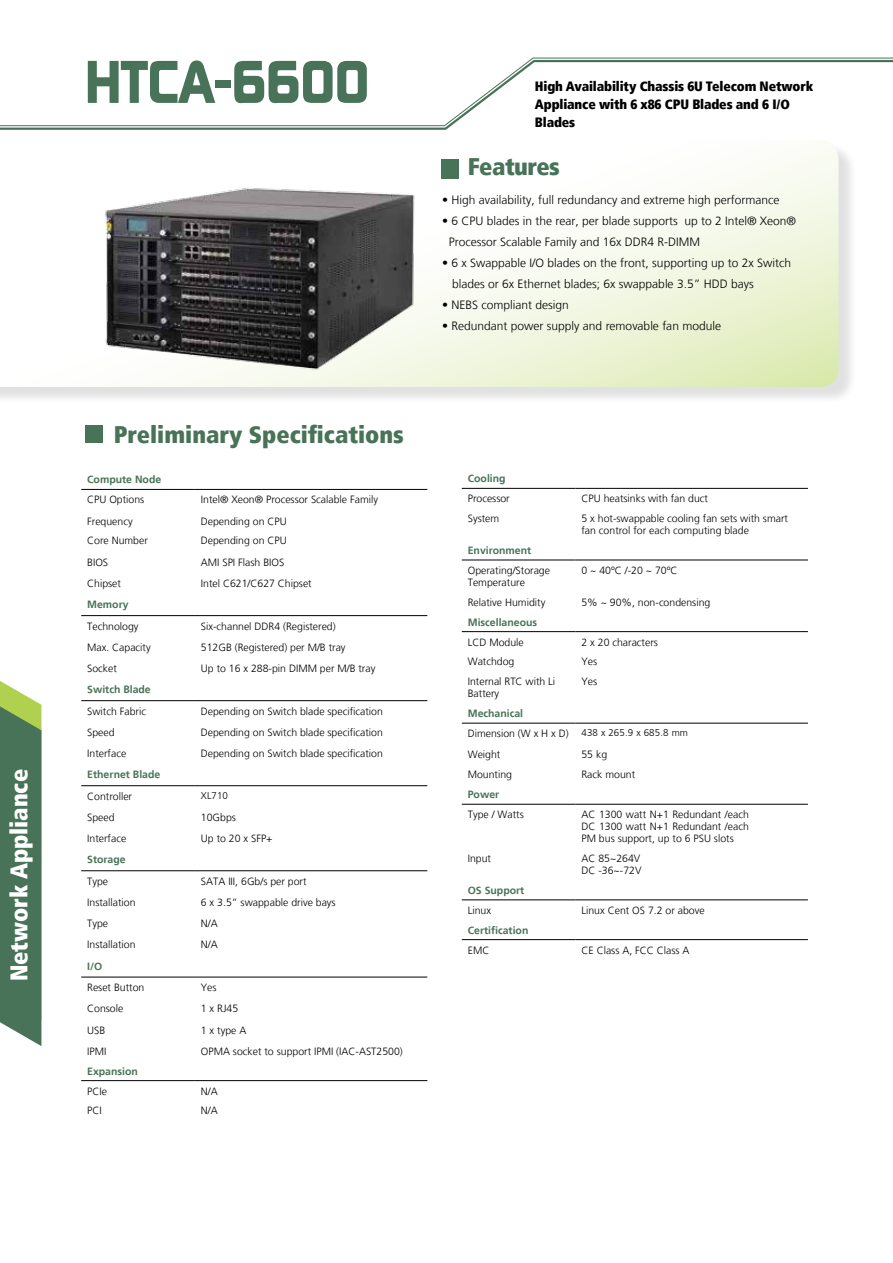
<style>
.page{position:relative;width:893px;height:1263px;background:#fff}
.page>*{position:absolute;margin:0;border:0;box-sizing:border-box;transform-origin:0 0}
.t1{font:700 60px "Continuum";letter-spacing:-.02em;color:#487358}
.t2{font:900 condensed 24px "Frutiger LT";color:#487358}
.t3{font:900 condensed 24px "Frutiger LT";color:#fff}
.t4{font:900 condensed 24px "Frutiger LT";letter-spacing:-.02em;color:#487358}
.t5{font:900 condensed 13.5px/18px "Frutiger LT";letter-spacing:-.01em;color:#000}
.t6{font:300 12px/21px "Frutiger LT";color:#000}
.t7{font:300 10.5px/12px "Frutiger LT";color:#000}
.t8{font:700 10.5px "Frutiger LT";color:#487358}
.t9{font:300 9.75px "Frutiger LT";letter-spacing:.015em;color:#000}
.s1{font-size:10.5px}
</style>
<div class="page">
<svg style="left:0;top:126px;width:451px;height:4px;background:#8ea998"></svg>
<svg style="left:0;top:57px;width:893px;height:69px"></svg>
<svg style="left:0;top:681px;width:41px;height:365px;background:#5b8262"></svg>
<div style="left:0;top:143px;width:857px;height:263px;background:#000;opacity:.25"></div>
<svg style="left:0;top:143px;width:838px;height:244px"></svg>
<hr style="left:81px;top:489px;width:114px;height:1px;background:#000">
<hr style="left:195px;top:489px;width:232px;height:1px;background:#000">
<hr style="left:81px;top:615px;width:114px;height:1px;background:#000">
<hr style="left:195px;top:615px;width:232px;height:1px;background:#000">
<hr style="left:81px;top:700px;width:114px;height:1px;background:#000">
<hr style="left:195px;top:700px;width:232px;height:1px;background:#000">
<hr style="left:81px;top:870px;width:114px;height:1px;background:#000">
<hr style="left:195px;top:870px;width:232px;height:1px;background:#000">
<hr style="left:81px;top:977px;width:114px;height:1px;background:#000">
<hr style="left:195px;top:977px;width:232px;height:1px;background:#000">
<hr style="left:81px;top:1080px;width:114px;height:1px;background:#000">
<hr style="left:195px;top:1080px;width:232px;height:1px;background:#000">
<hr style="left:81px;top:785px;width:114px;height:1px;background:#000">
<hr style="left:195px;top:785px;width:232px;height:1px;background:#000">
<hr style="left:462px;top:560px;width:113px;height:1px;background:#000">
<hr style="left:575px;top:560px;width:233px;height:1px;background:#000">
<hr style="left:462px;top:723px;width:113px;height:1px;background:#000">
<hr style="left:575px;top:723px;width:233px;height:1px;background:#000">
<hr style="left:462px;top:939px;width:113px;height:1px;background:#000">
<hr style="left:575px;top:939px;width:233px;height:1px;background:#000">
<hr style="left:462px;top:488px;width:113px;height:1px;background:#000">
<hr style="left:575px;top:488px;width:233px;height:1px;background:#000">
<hr style="left:462px;top:804px;width:113px;height:1px;background:#000">
<hr style="left:575px;top:804px;width:233px;height:1px;background:#000">
<hr style="left:462px;top:899px;width:113px;height:1px;background:#000">
<hr style="left:575px;top:899px;width:233px;height:1px;background:#000">
<hr style="left:462px;top:631px;width:113px;height:1px;background:#000">
<hr style="left:575px;top:631px;width:233px;height:1px;background:#000">
<div style="left:85px;top:426px;width:17px;height:17px;background:#487358"></div>
<div style="left:441px;top:160px;width:17px;height:19px;background:#487358"></div>
<img style="left:85px;top:143px;width:349px;height:250px">
<h2 class="t3" style="left:5px;top:981px;width:214px;rotate:-90deg">Network Appliance</h2>
<h1 class="t1" style="left:85px;top:42px;width:286px">HTCA-6600</h1>
<h2 class="t2" style="left:114px;top:419px;width:292px">Preliminary Specifications</h2>
<p class="t8" style="left:87px;top:474px;width:76px">Compute Node</p>
<p class="t7" style="left:87px;top:494px;width:59px">CPU Options</p>
<p class="t7" style="left:201px;top:494px;width:179px">Intel® Xeon® Processor Scalable Family</p>
<p class="t7" style="left:87px;top:515px;width:47px">Frequency</p>
<p class="t7" style="left:201px;top:515px;width:87px">Depending on CPU</p>
<p class="t7" style="left:87px;top:535px;width:62px">Core Number</p>
<p class="t7" style="left:201px;top:535px;width:87px">Depending on CPU</p>
<p class="t7" style="left:87px;top:556px;width:22px">BIOS</p>
<p class="t7" style="left:201px;top:556px;width:85px">AMI SPI Flash BIOS</p>
<p class="t7" style="left:87px;top:577px;width:35px">Chipset</p>
<p class="t7" style="left:201px;top:577px;width:112px">Intel C621/C627 Chipset</p>
<p class="t8" style="left:87px;top:598px;width:43px">Memory</p>
<p class="t7" style="left:87px;top:620px;width:53px">Technology</p>
<p class="t7" style="left:201px;top:620px;width:136px">Six-channel DDR4 (Registered)</p>
<p class="t7" style="left:87px;top:641px;width:65px">Max. Capacity</p>
<p class="t7" style="left:201px;top:641px;width:146px">512GB (Registered) per M/B tray</p>
<p class="t7" style="left:87px;top:662px;width:31px">Socket</p>
<p class="t7" style="left:201px;top:662px;width:176px">Up to 16 x 288-pin DIMM per M/B tray</p>
<p class="t8" style="left:87px;top:683px;width:65px">Switch Blade</p>
<p class="t7" style="left:87px;top:705px;width:60px">Switch Fabric</p>
<p class="t7" style="left:201px;top:705px;width:184px">Depending on Switch blade specification</p>
<p class="t7" style="left:87px;top:726px;width:29px">Speed</p>
<p class="t7" style="left:201px;top:726px;width:184px">Depending on Switch blade specification</p>
<p class="t7" style="left:87px;top:748px;width:41px">Interface</p>
<p class="t7" style="left:201px;top:748px;width:184px">Depending on Switch blade specification</p>
<p class="t8" style="left:87px;top:768px;width:75px">Ethernet Blade</p>
<p class="t7" style="left:87px;top:790px;width:46px">Controller</p>
<p class="t9" style="left:201px;top:790px;width:29px">XL710</p>
<p class="t7" style="left:87px;top:811px;width:29px">Speed</p>
<p class="t7" style="left:201px;top:811px;width:37px">10Gbps</p>
<p class="t7" style="left:87px;top:833px;width:41px">Interface</p>
<p class="t7" style="left:201px;top:833px;width:73px">Up to 20 x SFP+</p>
<p class="t8" style="left:87px;top:853px;width:40px">Storage</p>
<p class="t7" style="left:87px;top:875px;width:22px">Type</p>
<p class="t7" style="left:201px;top:875px;width:107px">SATA III, 6Gb/s per port</p>
<p class="t7" style="left:87px;top:896px;width:50px">Installation</p>
<p class="t7" style="left:201px;top:896px;width:136px">6 x 3.5” swappable drive bays</p>
<p class="t7" style="left:87px;top:918px;width:22px">Type</p>
<p class="t7" style="left:201px;top:918px;width:18px">N/A</p>
<p class="t7" style="left:87px;top:939px;width:50px">Installation</p>
<p class="t7" style="left:201px;top:939px;width:18px">N/A</p>
<p class="t8" style="left:87px;top:960px;width:17px">I/O</p>
<p class="t7" style="left:87px;top:981px;width:59px">Reset Button</p>
<p class="t7" style="left:201px;top:981px;width:17px">Yes</p>
<p class="t7" style="left:87px;top:1003px;width:38px">Console</p>
<p class="t7" style="left:201px;top:1003px;width:39px">1 x RJ45</p>
<p class="t7" style="left:87px;top:1024px;width:20px">USB</p>
<p class="t7" style="left:201px;top:1024px;width:47px">1 x type A</p>
<p class="t7" style="left:87px;top:1045px;width:21px">IPMI</p>
<p class="t7" style="left:201px;top:1045px;width:203px">OPMA socket to support IPMI (IAC-AST2500)</p>
<p class="t8" style="left:87px;top:1065px;width:52px">Expansion</p>
<p class="t7" style="left:87px;top:1085px;width:21px">PCIe</p>
<p class="t7" style="left:201px;top:1085px;width:18px">N/A</p>
<p class="t7" style="left:87px;top:1105px;width:16px">PCI</p>
<p class="t7" style="left:201px;top:1105px;width:18px">N/A</p>
<p class="t5" style="left:535px;top:77px;width:280px">High Availability Chassis 6U Telecom Network<br>Appliance with 6 x86 CPU Blades and 6 I/O<br>Blades</p>
<h2 class="t4" style="left:468px;top:152px;width:94px">Features</h2>
<p class="t6" style="left:442px;top:189px;width:339px">• High availability, full redundancy and extreme high performance</p>
<p class="t6" style="left:449px;top:210px;width:349px;text-indent:-7px">• 6 CPU blades in the rear, per blade supports up to 2 Intel® Xeon®<br>Processor Scalable Family and 16x DDR4 R-DIMM</p>
<p class="t6" style="left:452px;top:252px;width:340px;text-indent:-10px">• 6 x Swappable I/O blades on the front, supporting up to 2x Switch blades or 6x Ethernet blades; 6x swappable 3.5” HDD bays</p>
<p class="t6" style="left:442px;top:294px;width:128px">• NEBS compliant design</p>
<p class="t6" style="left:442px;top:315px;width:280px">• Redundant power supply and removable fan module</p>
<p class="t8" style="left:468px;top:472px;width:39px">Cooling</p>
<p class="t7" style="left:468px;top:493px;width:43px">Processor</p>
<p class="t7" style="left:581px;top:493px;width:128px">CPU heatsinks with fan duct</p>
<p class="t7" style="left:468px;top:513px;width:33px">System</p>
<p class="t7" style="left:581px;top:513px;width:208px">5 x hot-swappable cooling fan sets with smart fan control for each computing blade</p>
<p class="t8" style="left:468px;top:544px;width:65px">Environment</p>
<p class="t7" style="left:468px;top:564px;width:84px">Operating/Storage<br>Temperature</p>
<p class="t7" style="left:581px;top:564px;width:98px">0 ~ 40ºC /-20 ~ 70ºC</p>
<p class="t7" style="left:468px;top:596px;width:79px">Relative Humidity</p>
<p class="t7" style="left:581px;top:596px;width:130px">5% ~ 90%, non-condensing</p>
<p class="t8" style="left:468px;top:616px;width:71px">Miscellaneous</p>
<p class="t7" style="left:468px;top:636px;width:58px">LCD Module</p>
<p class="t7" style="left:581px;top:636px;width:78px">2 x 20 characters</p>
<p class="t7" style="left:468px;top:656px;width:48px">Watchdog</p>
<p class="t7" style="left:581px;top:656px;width:17px">Yes</p>
<p class="t7" style="left:468px;top:676px;width:89px">Internal RTC with Li<br>Battery</p>
<p class="t7" style="left:581px;top:676px;width:17px">Yes</p>
<p class="t8" style="left:468px;top:707px;width:57px">Mechanical</p>
<p class="t9" style="left:468px;top:727px;width:222px"><span class="s1">Dimension (W x H x D)</span> 438 x 265.9 x 685.8 mm</p>
<p class="t7" style="left:468px;top:749px;width:34px">Weight</p>
<p class="t7" style="left:581px;top:749px;width:27px">55 kg</p>
<p class="t7" style="left:468px;top:769px;width:46px">Mounting</p>
<p class="t7" style="left:581px;top:769px;width:55px">Rack mount</p>
<p class="t8" style="left:468px;top:788px;width:33px">Power</p>
<p class="t7" style="left:468px;top:809px;width:57px">Type / Watts</p>
<p class="t7" style="left:468px;top:852px;width:25px">Input</p>
<p class="t7" style="left:581px;top:809px;width:169px;text-align:justify">AC 1300 watt N+1 Redundant /each DC 1300 watt N+1 Redundant /each PM bus support, up to 6 PSU slots</p>
<p class="t7" style="left:581px;top:852px;width:61px">AC 85~264V<br>DC -36~-72V</p>
<p class="t8" style="left:468px;top:884px;width:58px">OS Support</p>
<p class="t7" style="left:468px;top:904px;width:25px">Linux</p>
<p class="t7" style="left:581px;top:904px;width:125px">Linux Cent OS 7.2 or above</p>
<p class="t8" style="left:468px;top:924px;width:62px">Certification</p>
<p class="t7" style="left:468px;top:944px;width:23px">EMC</p>
<p class="t7" style="left:581px;top:944px;width:109px">CE Class A, FCC Class A</p>
</div>
